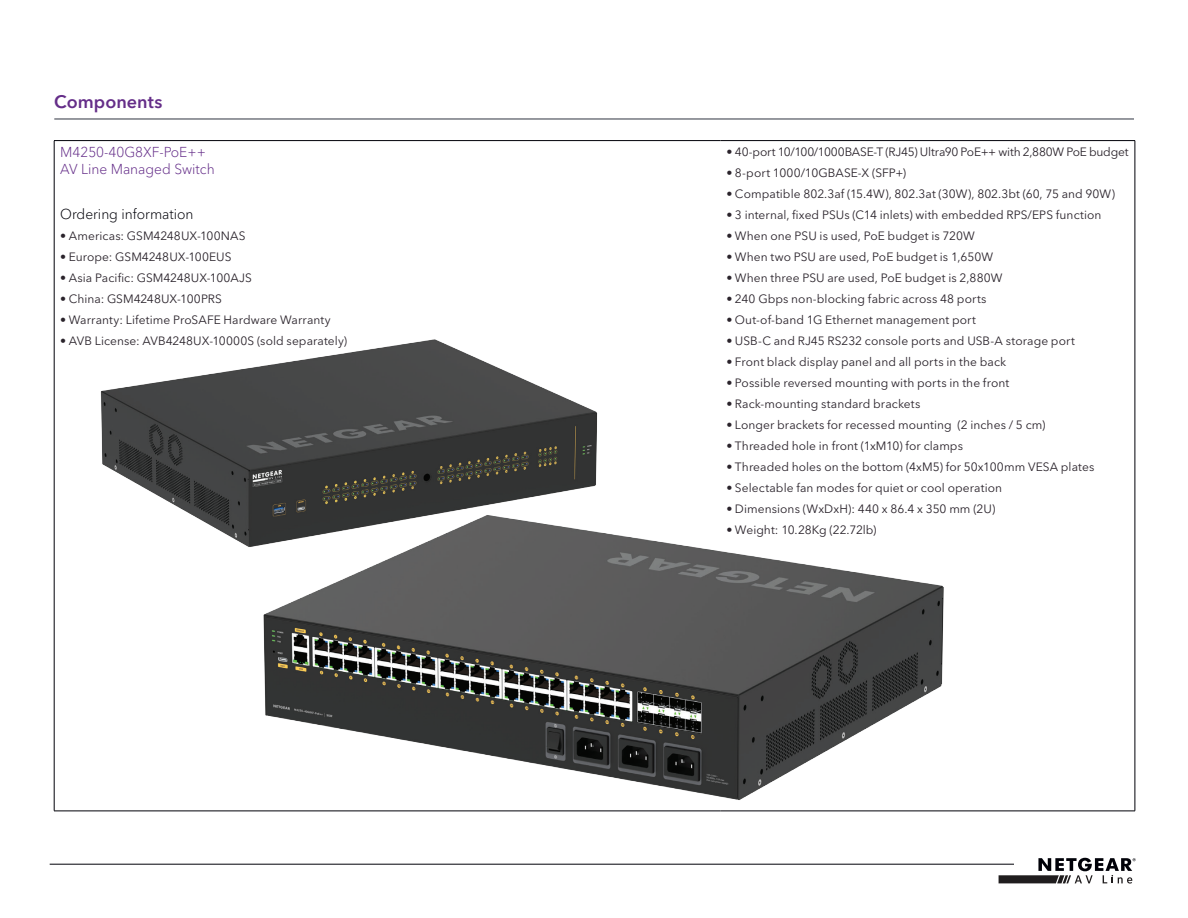
<style>
.page{position:relative;width:1188px;height:918px;background:#fff}
.page>*{position:absolute;margin:0;border:0;box-sizing:border-box;transform-origin:0 0}
.t1{font:600 18px "Avenir Next LT Pro";color:#652e89}
.t2{font:300 14.25px/16.5px "Avenir Next LT Pro";color:#652e89}
.t3{font:300 14.25px "Avenir Next LT Pro";color:#000108}
.t4{font:12px "Avenir Next LT Pro";letter-spacing:.005em;color:#2a232b}
.t5{font:12px "Avenir Next LT Pro";letter-spacing:-.015em;color:#2a232b}
</style>
<div class="page">
<hr style="left:50px;top:864px;width:964px;height:1px;background:#000108">
<svg style="left:999px;top:858px;width:137px;height:26px"></svg>
<hr style="left:54px;top:141px;width:1px;height:670px;background:#000108">
<hr style="left:54px;top:140px;width:666px;height:1px;background:#000108">
<hr style="left:54px;top:811px;width:666px;height:1px;background:#000108">
<hr style="left:720px;top:140px;width:415px;height:1px;background:#000108">
<hr style="left:1135px;top:141px;width:1px;height:670px;background:#000108">
<hr style="left:720px;top:811px;width:415px;height:1px;background:#000108">
<hr style="left:54px;top:119px;width:1080px;height:1px;background:#2f3440">
<img style="left:100px;top:339px;width:498px;height:186px">
<img style="left:210px;top:487px;width:797px;height:325px">
<h1 class="t1" style="left:54px;top:91px;width:110px">Components</h1>
<p class="t2" style="left:60px;top:144px;width:156px">M4250-40G8XF-PoE++<br>AV Line Managed Switch</p>
<p class="t3" style="left:60px;top:205px;width:135px">Ordering information</p>
<p class="t4" style="left:60px;top:228px;width:187px">• Americas: GSM4248UX-100NAS</p>
<p class="t4" style="left:60px;top:249px;width:173px">• Europe: GSM4248UX-100EUS</p>
<p class="t4" style="left:60px;top:270px;width:193px">• Asia Pacific: GSM4248UX-100AJS</p>
<p class="t4" style="left:60px;top:291px;width:163px">• China: GSM4248UX-100PRS</p>
<p class="t4" style="left:60px;top:312px;width:272px">• Warranty: Lifetime ProSAFE Hardware Warranty</p>
<p class="t4" style="left:60px;top:333px;width:288px">• AVB License: AVB4248UX-10000S (sold separately)</p>
<p class="t5" style="left:726px;top:144px;width:404px">• 40-port 10/100/1000BASE-T (RJ45) Ultra90 PoE++ with 2,880W PoE budget</p>
<p class="t4" style="left:726px;top:165px;width:181px">• 8-port 1000/10GBASE-X (SFP+)</p>
<p class="t4" style="left:726px;top:186px;width:390px">• Compatible 802.3af (15.4W), 802.3at (30W), 802.3bt (60, 75 and 90W)</p>
<p class="t4" style="left:726px;top:207px;width:377px">• 3 internal, fixed PSUs (C14 inlets) with embedded RPS/EPS function</p>
<p class="t4" style="left:726px;top:228px;width:250px">• When one PSU is used, PoE budget is 720W</p>
<p class="t4" style="left:726px;top:249px;width:268px">• When two PSU are used, PoE budget is 1,650W</p>
<p class="t4" style="left:726px;top:270px;width:278px">• When three PSU are used, PoE budget is 2,880W</p>
<p class="t4" style="left:726px;top:291px;width:262px">• 240 Gbps non-blocking fabric across 48 ports</p>
<p class="t4" style="left:726px;top:312px;width:251px">• Out-of-band 1G Ethernet management port</p>
<p class="t4" style="left:726px;top:333px;width:350px">• USB-C and RJ45 RS232 console ports and USB-A storage port</p>
<p class="t4" style="left:726px;top:354px;width:281px">• Front black display panel and all ports in the back</p>
<p class="t4" style="left:726px;top:375px;width:284px">• Possible reversed mounting with ports in the front</p>
<p class="t4" style="left:726px;top:396px;width:196px">• Rack-mounting standard brackets</p>
<p class="t4" style="left:726px;top:417px;width:321px">• Longer brackets for recessed mounting (2 inches / 5 cm)</p>
<p class="t4" style="left:726px;top:438px;width:238px">• Threaded hole in front (1xM10) for clamps</p>
<p class="t4" style="left:726px;top:459px;width:369px">• Threaded holes on the bottom (4xM5) for 50x100mm VESA plates</p>
<p class="t4" style="left:726px;top:480px;width:277px">• Selectable fan modes for quiet or cool operation</p>
<p class="t4" style="left:726px;top:501px;width:270px">• Dimensions (WxDxH): 440 x 86.4 x 350 mm (2U)</p>
<p class="t4" style="left:726px;top:522px;width:152px">• Weight: 10.28Kg (22.72lb)</p>
</div>
